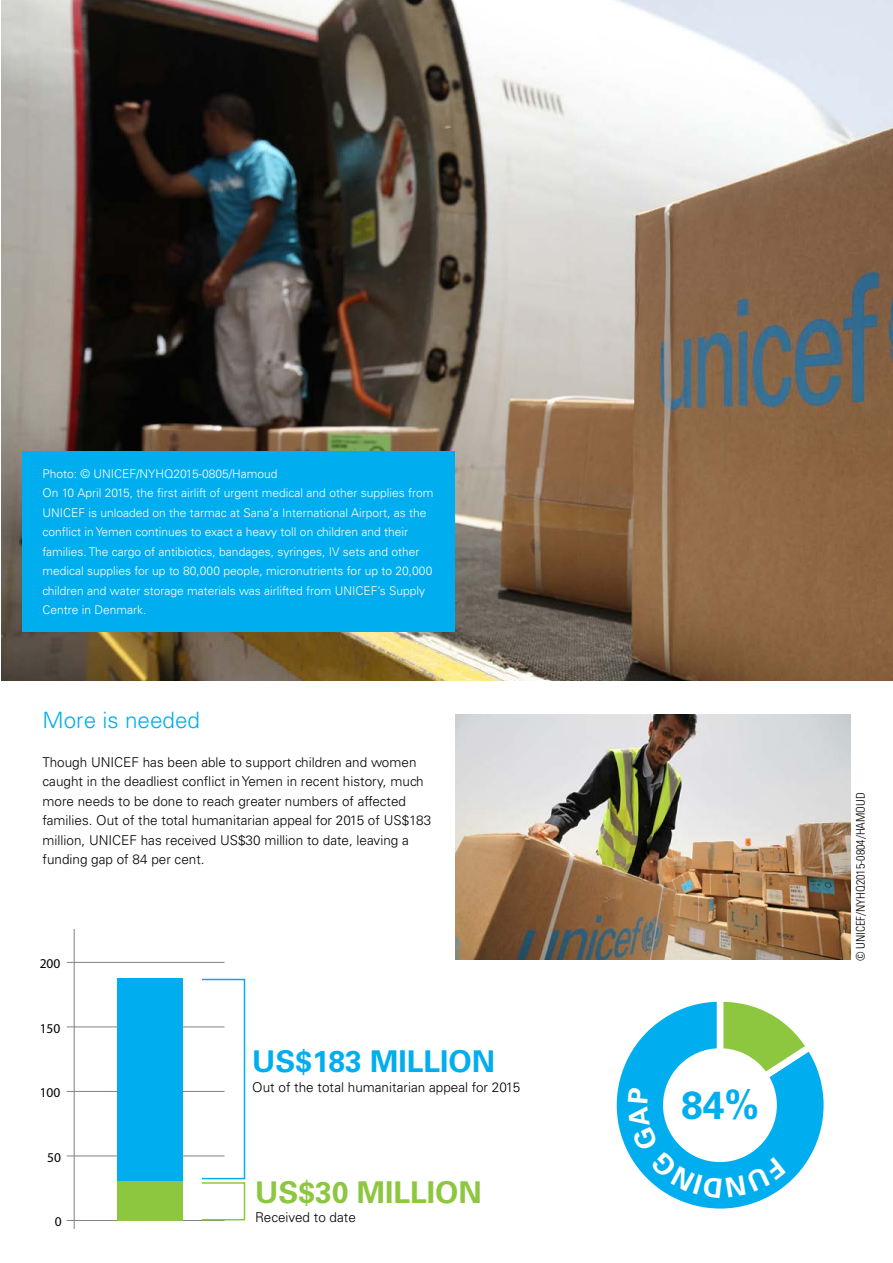
<style>
.page{position:relative;width:893px;height:1263px;background:#fff}
.page>*{position:absolute;margin:0;border:0;box-sizing:border-box;transform-origin:0 0}
.t1{font:700 39px "Univers LT Std";color:#00aeef}
.t2{font:700 30px "Univers LT Std";color:#00aeef}
.t3{font:700 30px "Univers LT Std";color:#8dc63f}
.t4{font:300 22.5px "Univers LT Std";color:#00aeef}
.t5{font:300 13.5px/19.5px "Univers LT Std";color:#000}
.t6{font:13.5px "Myriad Pro";color:#000}
.t7{font:300 12px/19.5px "Univers LT Std";color:#fff}
.t8{font:300 condensed 12px "Univers LT Std";color:#000}
</style>
<div class="page">
<img style="left:1px;top:0;width:892px;height:680px">
<svg style="left:616px;top:1058px;width:208px;height:151px"></svg>
<div style="left:23px;top:451px;width:432px;height:180px;background:#00aeef"></div>
<hr style="left:74px;top:929px;width:1px;height:300px;background:#808285">
<hr style="left:67px;top:1220px;width:158px;height:1px;background:#808285">
<hr style="left:67px;top:1155px;width:158px;height:1px;background:#808285">
<hr style="left:67px;top:1091px;width:158px;height:1px;background:#808285">
<hr style="left:67px;top:1026px;width:158px;height:1px;background:#808285">
<hr style="left:67px;top:962px;width:158px;height:1px;background:#808285">
<div style="left:117px;top:978px;width:66px;height:242px;background:#00aeef"></div>
<div style="left:117px;top:1181px;width:66px;height:39px;background:#8dc63f"></div>
<div style="left:201px;top:979px;width:44px;height:200px;border:2px solid #00aeef"></div>
<div style="left:201px;top:1182px;width:44px;height:38px;border:2px solid #8dc63f"></div>
<img style="left:455px;top:714px;width:395px;height:246px">
<svg style="left:628px;top:1001px;width:186px;height:197px"></svg>
<p class="t7" style="left:43px;top:463px;width:392px">Photo: © UNICEF/NYHQ2015-0805/Hamoud<br>On 10 April 2015, the first airlift of urgent medical and other supplies from UNICEF is unloaded on the tarmac at Sana’a International Airport, as the conflict in Yemen continues to exact a heavy toll on children and their families. The cargo of antibiotics, bandages, syringes, IV sets and other medical supplies for up to 80,000 people, micronutrients for up to 20,000 children and water storage materials was airlifted from UNICEF’s Supply Centre in Denmark.</p>
<h3 class="t4" style="left:43px;top:706px;width:159px">More is needed</h3>
<p class="t5" style="left:43px;top:752px;width:390px">Though UNICEF has been able to support children and women caught in the deadliest conflict in Yemen in recent history, much more needs to be done to reach greater numbers of affected families. Out of the total humanitarian appeal for 2015 of US$183 million, UNICEF has received US$30 million to date, leaving a funding gap of 84 per cent.</p>
<p class="t6" style="left:40px;top:955px;width:22px">200</p>
<p class="t6" style="left:40px;top:1020px;width:22px">150</p>
<p class="t6" style="left:40px;top:1084px;width:22px">100</p>
<p class="t6" style="left:47px;top:1149px;width:15px">50</p>
<p class="t6" style="left:55px;top:1213px;width:8px">0</p>
<h2 class="t2" style="left:252px;top:1044px;width:244px">US$183 MILLION</h2>
<p class="t5" style="left:252px;top:1077px;width:269px">Out of the total humanitarian appeal for 2015</p>
<h2 class="t3" style="left:255px;top:1175px;width:228px">US$30 MILLION</h2>
<p class="t5" style="left:255px;top:1208px;width:102px">Received to date</p>
<h1 class="t1" style="left:681px;top:1083px;width:80px">84%</h1>
<p class="t8" style="left:853px;top:961px;width:170px;rotate:-90deg">© UNICEF/NYHQ2015-0804/HAMOUD</p>
</div>
